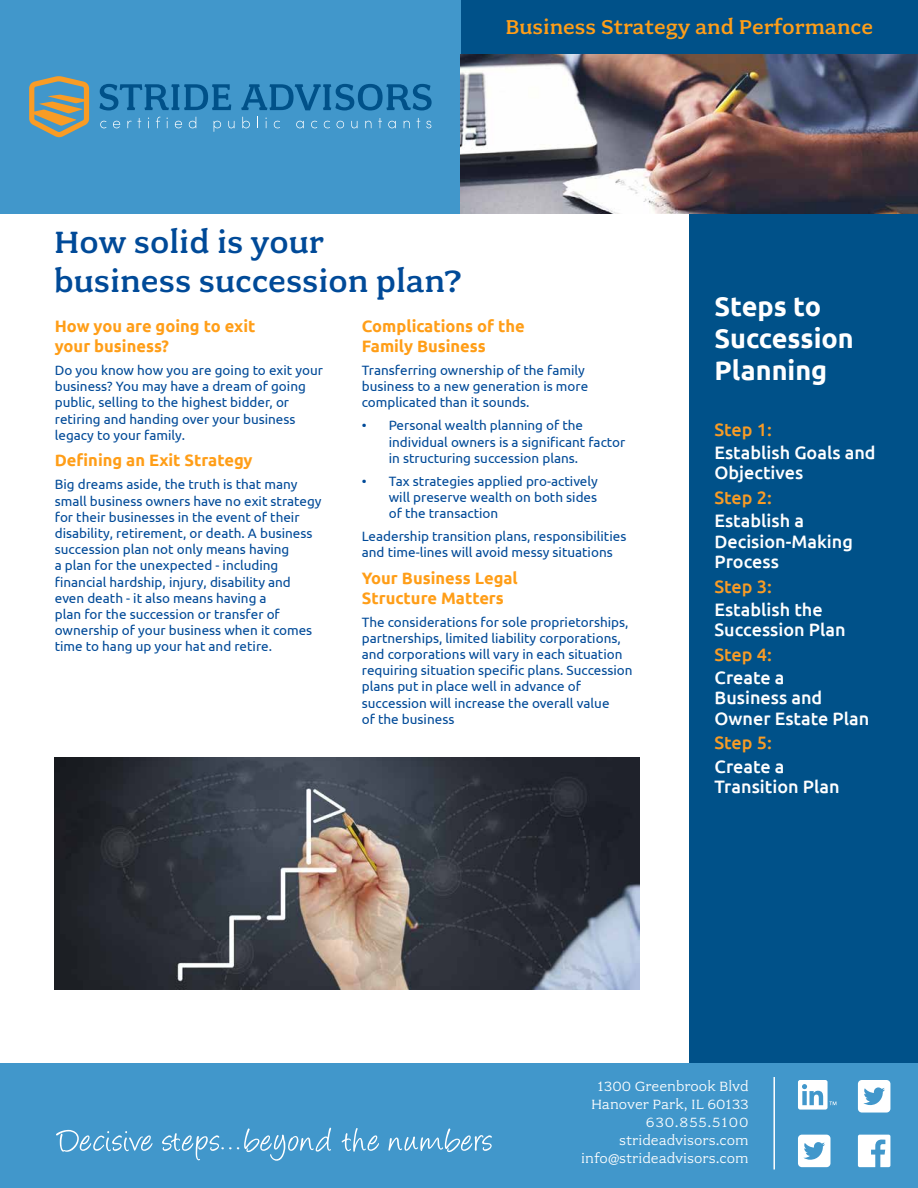
<style>
.page{position:relative;width:918px;height:1188px;background:#fff}
.page>*{position:absolute;margin:0;border:0;box-sizing:border-box;transform-origin:0 0}
.t1{font:500 34.5px/39px "Fairplex Wide OT";color:#004a98}
.t2{font:700 27px/32.4px "Ubuntu";color:#fff}
.t3{font:500 22.5px "Fairplex Wide OT";color:#ff9e18}
.t4{font:500 18px/20.2px "Ubuntu";color:#fff}
.t5{font:500 18px "Ubuntu";color:#f99c25}
.t6{font:700 16.5px/19.8px "Ubuntu";color:#ff9e18}
.t7{font:15px/18px "Fairplex Wide OT";color:#fff;text-align:right}
.t8{font:13.5px/16.2px "Ubuntu";color:#004a98}
</style>
<div class="page">
<div style="left:460px;top:0;width:458px;height:54px;background:#005189"></div>
<div style="left:0;top:0;width:461px;height:213px;background:#4197cb"></div>
<div style="left:689px;top:213px;width:229px;height:851px;background:#005189"></div>
<div style="left:0;top:1064px;width:918px;height:124px;background:#4197cb"></div>
<svg style="left:29px;top:76px;width:60px;height:61px"></svg>
<svg style="left:99px;top:84px;width:132px;height:27px"></svg>
<svg style="left:241px;top:84px;width:191px;height:27px"></svg>
<svg style="left:100px;top:121px;width:7px;height:7px"></svg>
<svg style="left:113px;top:121px;width:7px;height:7px"></svg>
<svg style="left:127px;top:121px;width:5px;height:7px"></svg>
<svg style="left:138px;top:118px;width:3px;height:10px"></svg>
<svg style="left:156px;top:117px;width:4px;height:11px"></svg>
<svg style="left:175px;top:121px;width:7px;height:7px"></svg>
<svg style="left:189px;top:117px;width:7px;height:11px"></svg>
<svg style="left:214px;top:121px;width:7px;height:11px"></svg>
<svg style="left:228px;top:121px;width:7px;height:7px"></svg>
<svg style="left:242px;top:117px;width:8px;height:11px"></svg>
<svg style="left:265px;top:118px;width:2px;height:10px"></svg>
<svg style="left:274px;top:121px;width:6px;height:7px"></svg>
<svg style="left:296px;top:121px;width:8px;height:7px"></svg>
<svg style="left:311px;top:121px;width:6px;height:7px"></svg>
<svg style="left:324px;top:121px;width:6px;height:7px"></svg>
<svg style="left:337px;top:121px;width:7px;height:7px"></svg>
<svg style="left:351px;top:121px;width:7px;height:7px"></svg>
<svg style="left:365px;top:121px;width:7px;height:7px"></svg>
<svg style="left:378px;top:118px;width:4px;height:10px"></svg>
<svg style="left:388px;top:121px;width:8px;height:7px"></svg>
<svg style="left:404px;top:121px;width:6px;height:7px"></svg>
<svg style="left:417px;top:118px;width:3px;height:10px"></svg>
<svg style="left:426px;top:121px;width:5px;height:7px"></svg>
<svg style="left:56px;top:1130px;width:97px;height:22px"></svg>
<svg style="left:162px;top:1128px;width:169px;height:33px"></svg>
<svg style="left:342px;top:1128px;width:37px;height:24px"></svg>
<svg style="left:388px;top:1128px;width:104px;height:24px"></svg>
<svg style="left:858px;top:1080px;width:32px;height:33px"></svg>
<svg style="left:798px;top:1080px;width:38px;height:30px"></svg>
<svg style="left:858px;top:1135px;width:32px;height:32px"></svg>
<svg style="left:798px;top:1135px;width:32px;height:32px"></svg>
<hr style="left:773px;top:1077px;width:2px;height:93px;background:#fff">
<img style="left:54px;top:758px;width:585px;height:232px">
<img style="left:461px;top:54px;width:457px;height:159px">
<h3 class="t3" style="left:505px;top:15px;width:369px">Business Strategy and Performance</h3>
<h1 class="t1" style="left:54px;top:223px;width:410px">How solid is your business succession plan?</h1>
<p class="t6" style="left:55px;top:316px;width:202px">How you are going to exit your business?</p>
<p class="t8" style="left:55px;top:362px;width:270px">Do you know how you are going to exit your business? You may have a dream of going public, selling to the highest bidder, or retiring and handing over your business legacy to your family.</p>
<p class="t6" style="left:55px;top:450px;width:199px">Defining an Exit Strategy</p>
<p class="t8" style="left:55px;top:476px;width:268px">Big dreams aside, the truth is that many small business owners have no exit strategy for their businesses in the event of their disability, retirement, or death. A business succession plan not only means having<br>a plan for the unexpected - including financial hardship, injury, disability and even death - it also means having a<br>plan for the succession or transfer of ownership of your business when it comes time to hang up your hat and retire.</p>
<p class="t6" style="left:362px;top:316px;width:165px">Complications of the<br>Family Business</p>
<p class="t8" style="left:362px;top:362px;width:228px">Transferring ownership of the family business to a new generation is more complicated than it sounds.</p>
<p class="t8" style="left:389px;top:417px;width:238px;text-indent:-27px">• Personal wealth planning of the individual owners is a significant factor in structuring succession plans.</p>
<p class="t8" style="left:389px;top:472px;width:211px;text-align:justify;text-indent:-27px">• Tax strategies applied pro-actively will preserve wealth on both sides of the transaction</p>
<p class="t8" style="left:362px;top:528px;width:266px">Leadership transition plans, responsibilities and time-lines will avoid messy situations</p>
<p class="t6" style="left:362px;top:568px;width:158px">Your Business Legal<br>Structure Matters</p>
<p class="t8" style="left:362px;top:613px;width:272px">The considerations for sole proprietorships, partnerships, limited liability corporations, and corporations will vary in each situation requiring situation specific plans. Succession plans put in place well in advance of succession will increase the overall value<br>of the business</p>
<h2 class="t2" style="left:715px;top:289px;width:141px">Steps to<br>Succession<br>Planning</h2>
<h3 class="t5" style="left:715px;top:418px;width:59px">Step 1:</h3>
<h3 class="t4" style="left:715px;top:442px;width:163px">Establish Goals and<br>Objectives</h3>
<h3 class="t5" style="left:715px;top:486px;width:59px">Step 2:</h3>
<h3 class="t4" style="left:715px;top:510px;width:140px">Establish a<br>Decision-Making<br>Process</h3>
<h3 class="t5" style="left:715px;top:575px;width:59px">Step 3:</h3>
<h3 class="t4" style="left:715px;top:599px;width:133px">Establish the<br>Succession Plan</h3>
<h3 class="t5" style="left:715px;top:643px;width:59px">Step 4:</h3>
<h3 class="t4" style="left:715px;top:667px;width:156px">Create a<br>Business and<br>Owner Estate Plan</h3>
<h3 class="t5" style="left:715px;top:732px;width:59px">Step 5:</h3>
<h3 class="t4" style="left:715px;top:755px;width:127px">Create a<br>Transition Plan</h3>
<p class="t7" style="left:581px;top:1077px;width:169px">1300 Greenbrook Blvd<br>Hanover Park, IL 60133<br>630.855.5100 strideadvisors.com info@strideadvisors.com</p>
</div>
